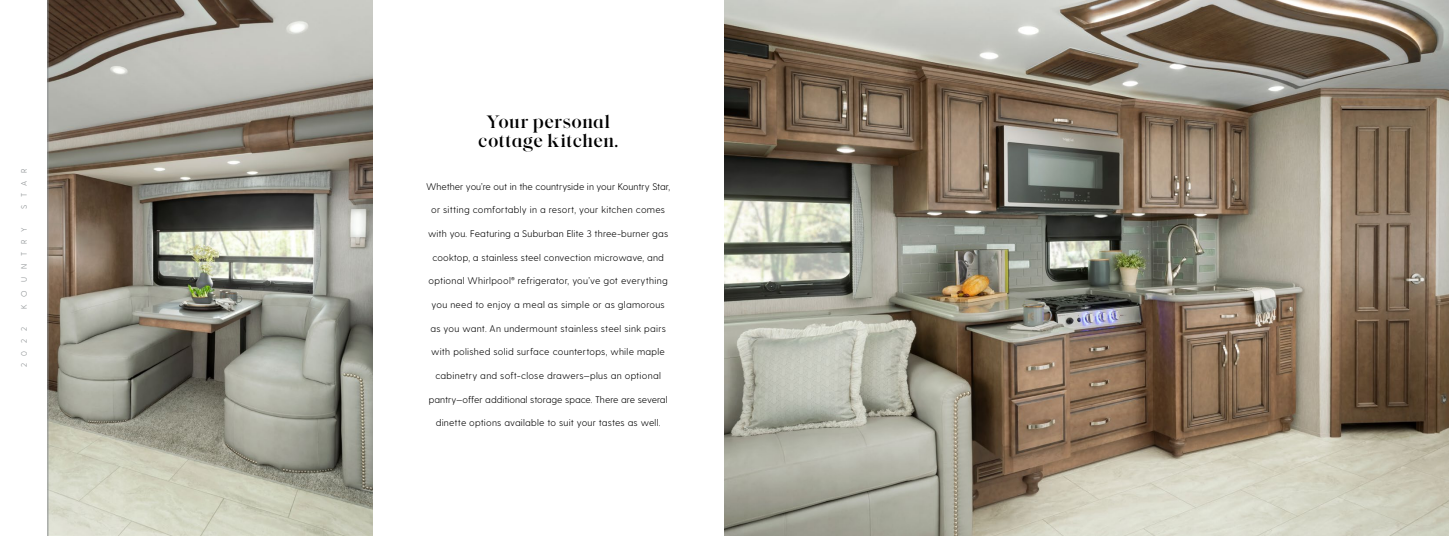
<style>
.page{position:relative;width:1449px;height:536px;background:#fff}
.page>*{position:absolute;margin:0;border:0;box-sizing:border-box;transform-origin:0 0}
.t1{font:18.38px/19.2px "Vultura";letter-spacing:.025em;color:#000;text-align:center}
.t2{font:300 9.62px "Greycliff CF";letter-spacing:.02em;color:#000}
.t3{font:300 9.62px "Greycliff CF";letter-spacing:-.005em;color:#000}
.t4{font:300 9.62px "Greycliff CF";color:#000}
.t5{font:300 7.88px "Greycliff CF";letter-spacing:1em;color:#8b8f91}
</style>
<div class="page">
<img style="left:724px;top:0;width:725px;height:536px">
<img style="left:47px;top:0;width:325px;height:535px">
<hr style="left:48px;top:0;width:1px;height:536px;background:#8b8f91">
<p class="t5" style="left:19px;top:209px;width:42px;rotate:-90deg">STAR</p>
<p class="t5" style="left:19px;top:308px;width:83px;rotate:-90deg">KOUNTRY</p>
<p class="t5" style="left:19px;top:367px;width:42px;rotate:-90deg">2022</p>
<h1 class="t1" style="left:478px;top:111px;width:141px">Your personal cottage kitchen.</h1>
<p class="t3" style="left:426px;top:181px;width:245px">Whether you’re out in the countryside in your Kountry Star,</p>
<p class="t2" style="left:431px;top:204px;width:235px">or sitting comfortably in a resort, your kitchen comes</p>
<p class="t2" style="left:428px;top:228px;width:242px">with you. Featuring a Suburban Elite 3 three-burner gas</p>
<p class="t2" style="left:432px;top:251px;width:233px">cooktop, a stainless steel convection microwave, and</p>
<p class="t2" style="left:429px;top:275px;width:241px">optional Whirlpool<sup>®</sup> refrigerator, you’ve got everything</p>
<p class="t2" style="left:432px;top:299px;width:235px">you need to enjoy a meal as simple or as glamorous</p>
<p class="t2" style="left:430px;top:322px;width:237px">as you want. An undermount stainless steel sink pairs</p>
<p class="t2" style="left:431px;top:346px;width:235px">with polished solid surface countertops, while maple</p>
<p class="t2" style="left:435px;top:370px;width:227px">cabinetry and soft-close drawers—plus an optional</p>
<p class="t4" style="left:429px;top:393px;width:240px">pantry—offer additional storage space. There are several</p>
<p class="t2" style="left:436px;top:417px;width:226px">dinette options available to suit your tastes as well.</p>
</div>
